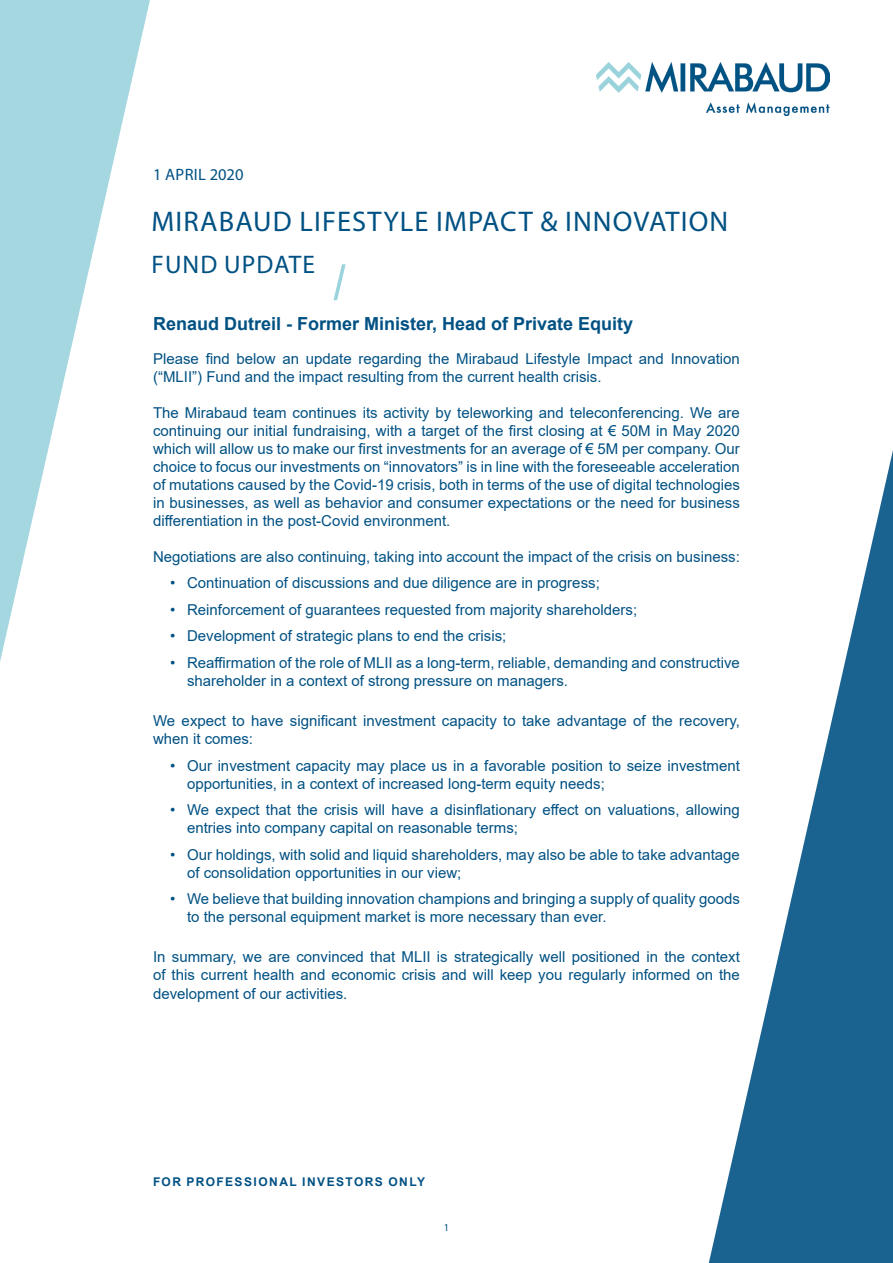
<style>
.page{position:relative;width:893px;height:1263px;background:#fff}
.page>*{position:absolute;margin:0;border:0;box-sizing:border-box;transform-origin:0 0}
.NEW_HEADER{font:28.5px "Myriad Pro";letter-spacing:.04em;color:#005183}
.NEW_HEADER-2{font:25.5px "Myriad Pro";letter-spacing:.04em;color:#005183}
.t1{font:700 18px "Arial";color:#005183}
.subsub{font:16.5px "Myriad Pro";letter-spacing:.02em;color:#005183}
.t2{font:15px/18px "Arial";color:#005183}
.t3{font:700 12px "Arial";letter-spacing:.12em;color:#005183}
.t4{font:10.5px "Myriad Pro";color:#005183}
</style>
<div class="page">
<svg style="left:333px;top:264px;width:13px;height:36px"></svg>
<svg style="left:0;top:0;width:150px;height:662px;fill:#a5d7e0"></svg>
<svg style="left:709px;top:450px;width:184px;height:813px"></svg>
<img style="left:597px;top:62px;width:232px;height:53px">
<p class="subsub" style="left:153px;top:164px;width:92px">1 APRIL 2020</p>
<p class="NEW_HEADER" style="left:152px;top:204px;width:578px">MIRABAUD LIFESTYLE IMPACT &amp; INNOVATION</p>
<p class="NEW_HEADER-2" style="left:152px;top:249px;width:165px">FUND UPDATE</p>
<p class="t1" style="left:153px;top:311px;width:482px">Renaud Dutreil - Former Minister, Head of Private Equity</p>
<p class="t2" style="left:153px;top:349px;width:588px">Please find below an update regarding the Mirabaud Lifestyle Impact and Innovation (“MLII”) Fund and the impact resulting from the current health crisis.</p>
<p class="t2" style="left:153px;top:403px;width:588px;text-align:justify">The Mirabaud team continues its activity by teleworking and teleconferencing. We are continuing our initial fundraising, with a target of the first closing at € 50M in May 2020 which will allow us to make our first investments for an average of € 5M per company. Our choice to focus our investments on “innovators” is in line with the foreseeable acceleration of mutations caused by the Covid-19 crisis, both in terms of the use of digital technologies in businesses, as well as behavior and consumer expectations or the need for business differentiation in the post-Covid environment.</p>
<p class="t2" style="left:153px;top:547px;width:588px">Negotiations are also continuing, taking into account the impact of the crisis on business:</p>
<p class="t2" style="left:170px;top:574px;width:431px">• Continuation of discussions and due diligence are in progress;</p>
<p class="t2" style="left:170px;top:600px;width:469px">• Reinforcement of guarantees requested from majority shareholders;</p>
<p class="t2" style="left:170px;top:627px;width:338px">• Development of strategic plans to end the crisis;</p>
<p class="t2" style="left:187px;top:653px;width:554px;text-indent:-17px">• Reaffirmation of the role of MLII as a long-term, reliable, demanding and constructive shareholder in a context of strong pressure on managers.</p>
<p class="t2" style="left:153px;top:712px;width:588px">We expect to have significant investment capacity to take advantage of the recovery, when it comes:</p>
<p class="t2" style="left:187px;top:756px;width:554px;text-indent:-17px">• Our investment capacity may place us in a favorable position to seize investment opportunities, in a context of increased long-term equity needs;</p>
<p class="t2" style="left:187px;top:801px;width:554px;text-indent:-17px">• We expect that the crisis will have a disinflationary effect on valuations, allowing entries into company capital on reasonable terms;</p>
<p class="t2" style="left:187px;top:845px;width:554px;text-indent:-17px">• Our holdings, with solid and liquid shareholders, may also be able to take advantage of consolidation opportunities in our view;</p>
<p class="t2" style="left:187px;top:890px;width:554px;text-indent:-17px">• We believe that building innovation champions and bringing a supply of quality goods to the personal equipment market is more necessary than ever.</p>
<p class="t2" style="left:153px;top:948px;width:588px;text-align:justify">In summary, we are convinced that MLII is strategically well positioned in the context of this current health and economic crisis and will keep you regularly informed on the development of our activities.</p>
<p class="t3" style="left:153px;top:1173px;width:273px">FOR PROFESSIONAL INVESTORS ONLY</p>
<p class="t4" style="left:444px;top:1221px;width:7px">1</p>
</div>
